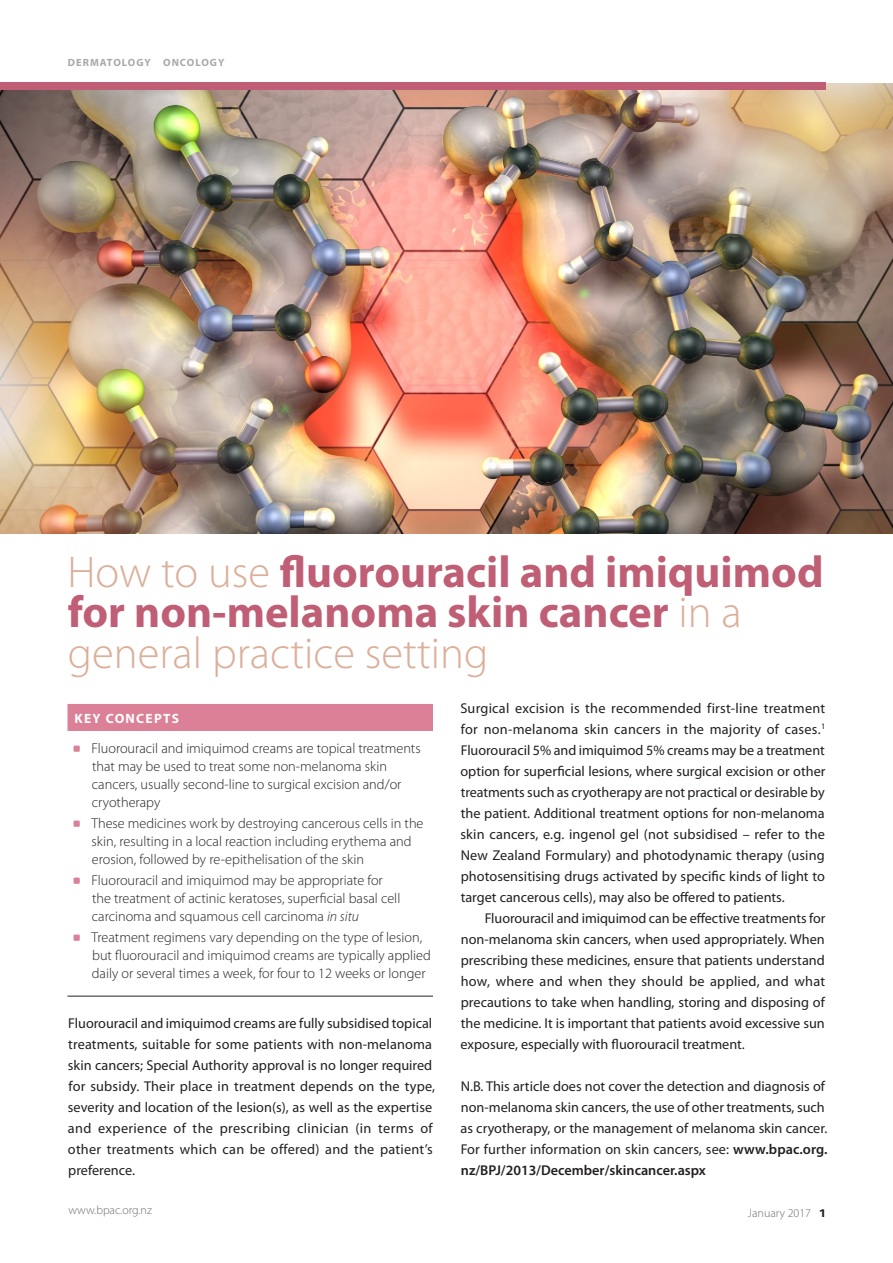
<style>
.page{position:relative;width:893px;height:1263px;background:#fff}
.page>*{position:absolute;margin:0;border:0;box-sizing:border-box;transform-origin:0 0}
.t1{font:700 44.55px/40.5px "Myriad Pro";color:#bf5e74}
.Body{font:14.25px/21px "Myriad Pro";color:#231f20}
.Key_Concepts_Bullets{font:300 14.25px/18px "Myriad Pro";color:#231f20}
.Body-First_Line_Inde{font:14.25px/21px "Myriad Pro";color:#231f20;text-align:justify}
.Body_Line_Space{font:14.25px/21px "Myriad Pro";color:#231f20}
.Key_Concepts_Last{font:300 14.25px/18px "Myriad Pro";color:#231f20}
.Key_Concepts_Heading{font:700 13.5px "Myriad Pro";letter-spacing:.095em;color:#fff}
.t2{font:300 12px "Myriad Pro";color:#6c6d70}
.Key_Concepts_Heading-2{font:700 10.5px "Myriad Pro";letter-spacing:.095em;color:#a8a9ad}
.s1{font-weight:300;color:#dbaf9a}
.s2{font-style:italic}
.s3{font-weight:600}
.s4{font-weight:600;font-size:15.75px;color:#231f20}
</style>
<div class="page">
<img style="left:0;top:83px;width:893px;height:450px">
<div style="left:0;top:82px;width:68px;height:6px;background:#bf5e74"></div>
<div style="left:0;top:83px;width:825px;height:7px;background:#bf5e74"></div>
<div style="left:68px;top:704px;width:365px;height:27px;background:#db8096"></div>
<hr style="left:68px;top:996px;width:365px;height:1px;background:#231f20">
<svg style="left:73px;top:745px;width:7px;height:7px"></svg>
<svg style="left:73px;top:820px;width:7px;height:7px"></svg>
<svg style="left:73px;top:877px;width:7px;height:7px"></svg>
<svg style="left:73px;top:934px;width:7px;height:7px"></svg>
<p class="Key_Concepts_Heading-2" style="left:68px;top:55px;width:158px">Dermatology O ncology</p>
<p class="t1" style="left:67px;top:550px;width:758px"><span class="s1">How to use</span> fluorouracil and imiquimod for non-melanoma skin cancer <span class="s1">in a general practice setting</span></p>
<p class="Key_Concepts_Heading" style="left:75px;top:709px;width:106px">key concepts</p>
<p class="Key_Concepts_Bullets" style="left:91px;top:739px;width:331px">Fluorouracil and imiquimod creams are topical treatments that may be used to treat some non-melanoma skin cancers, usually second-line to surgical excision and/or cryotherapy</p>
<p class="Key_Concepts_Bullets" style="left:91px;top:814px;width:334px">These medicines work by destroying cancerous cells in the skin, resulting in a local reaction including erythema and erosion, followed by re-epithelisation of the skin</p>
<p class="Key_Concepts_Bullets" style="left:91px;top:871px;width:310px">Fluorouracil and imiquimod may be appropriate for the treatment of actinic keratoses, superficial basal cell carcinoma and squamous cell carcinoma <span class="s2">in situ</span></p>
<p class="Key_Concepts_Last" style="left:91px;top:928px;width:341px">Treatment regimens vary depending on the type of lesion, but fluorouracil and imiquimod creams are typically applied daily or several times a week, for four to 12 weeks or longer</p>
<p class="Body" style="left:68px;top:1012px;width:369px">Fluorouracil and imiquimod creams are fully subsidised topical treatments, suitable for some patients with non-melanoma skin cancers; Special Authority approval is no longer required for subsidy. Their place in treatment depends on the type, severity and location of the lesion(s), as well as the expertise and experience of the prescribing clinician (in terms of other treatments which can be offered) and the patient’s preference.</p>
<p class="Body" style="left:460px;top:697px;width:367px;text-align:justify">Surgical excision is the recommended first-line treatment for non-melanoma skin cancers in the majority of cases.<sup>1<br></sup>Fluorouracil 5% and imiquimod 5% creams may be a treatment option for superficial lesions, where surgical excision or other treatments such as cryotherapy are not practical or desirable by the patient. Additional treatment options for non-melanoma skin cancers, e.g. ingenol gel (not subsidised – refer to the New Zealand Formulary) and photodynamic therapy (using photosensitising drugs activated by specific kinds of light to target cancerous cells), may also be offered to patients.</p>
<p class="Body-First_Line_Inde" style="left:460px;top:907px;width:367px;text-indent:24px">Fluorouracil and imiquimod can be effective treatments for non-melanoma skin cancers, when used appropriately. When prescribing these medicines, ensure that patients understand how, where and when they should be applied, and what precautions to take when handling, storing and disposing of the medicine. It is important that patients avoid excessive sun exposure, especially with fluorouracil treatment.</p>
<p class="Body_Line_Space" style="left:460px;top:1075px;width:369px">N.B. This article does not cover the detection and diagnosis of non-melanoma skin cancers, the use of other treatments, such as cryotherapy, or the management of melanoma skin cancer.<br>For further information on skin cancers, see: <span class="s3">www.bpac.org. nz/BPJ/2013/December/skincancer.aspx</span></p>
<p class="t2" style="left:69px;top:1202px;width:85px">www.bpac.org.nz</p>
<p class="t2" style="left:748px;top:1206px;width:79px">January 2017 <span class="s4">1</span></p>
</div>
